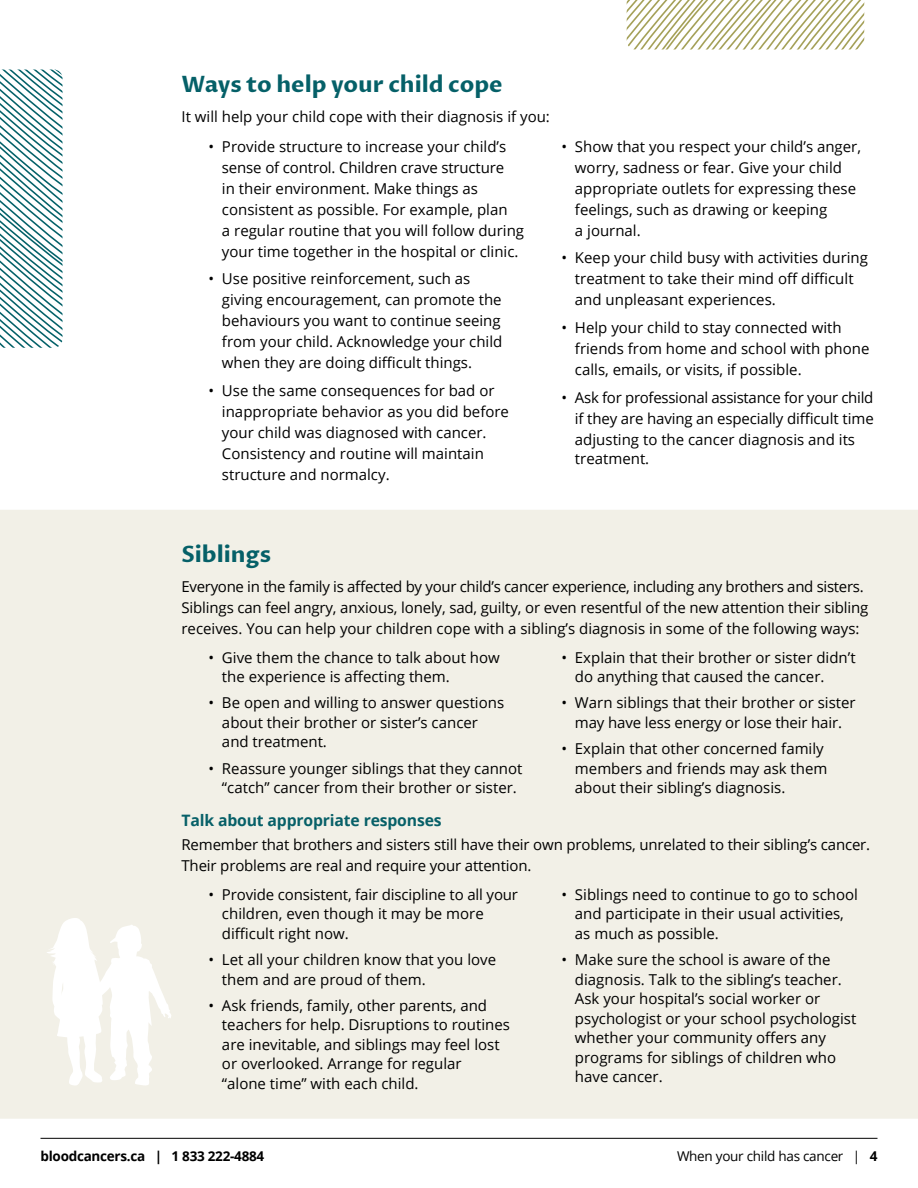
<style>
.page{position:relative;width:918px;height:1188px;background:#fff}
.page>*{position:absolute;margin:0;border:0;box-sizing:border-box;transform-origin:0 0}
.t1{font:700 22.5px "Proza Libre";color:#056068}
.t2{font:700 15.75px "Open Sans";letter-spacing:-.01em;color:#076068}
.t3{font:15px/21px "Open Sans";color:#000}
.t4{font:700 13.5px "Open Sans";letter-spacing:-.02em;color:#000}
.t5{font:13.5px "Open Sans";letter-spacing:-.02em;color:#000}
.s1{font-weight:700}
</style>
<div class="page">
<hr style="left:40px;top:1138px;width:838px;height:1px;background:#000">
<div style="left:0;top:510px;width:918px;height:609px;background:#f2f0e7"></div>
<svg style="left:47px;top:918px;width:125px;height:168px"></svg>
<svg style="left:0;top:70px;width:63px;height:278px"></svg>
<svg style="left:627px;top:0;width:238px;height:50px"></svg>
<h1 class="t1" style="left:181px;top:70px;width:323px">Ways to help your child cope</h1>
<p class="t3" style="left:181px;top:105px;width:370px">It will help your child cope with their diagnosis if you:</p>
<p class="t3" style="left:222px;top:135px;width:304px;text-indent:-13px">• Provide structure to increase your child’s sense of control. Children crave structure<br>in their environment. Make things as consistent as possible. For example, plan<br>a regular routine that you will follow during your time together in the hospital or clinic.</p>
<p class="t3" style="left:222px;top:268px;width:282px;text-indent:-14px">• Use positive reinforcement, such as giving encouragement, can promote the behaviours you want to continue seeing from your child. Acknowledge your child when they are doing difficult things.</p>
<p class="t3" style="left:222px;top:380px;width:289px;text-indent:-14px">• Use the same consequences for bad or inappropriate behavior as you did before your child was diagnosed with cancer.<br>Consistency and routine will maintain structure and normalcy.</p>
<p class="t3" style="left:575px;top:135px;width:288px;text-indent:-13px">• Show that you respect your child’s anger, worry, sadness or fear. Give your child appropriate outlets for expressing these feelings, such as drawing or keeping<br>a journal.</p>
<p class="t3" style="left:575px;top:247px;width:295px;text-indent:-14px">• Keep your child busy with activities during treatment to take their mind off difficult and unpleasant experiences.</p>
<p class="t3" style="left:575px;top:317px;width:296px;text-indent:-14px">• Help your child to stay connected with friends from home and school with phone calls, emails, or visits, if possible.</p>
<p class="t3" style="left:575px;top:386px;width:300px;text-align:justify;text-indent:-14px">• Ask for professional assistance for your child if they are having an especially difficult time adjusting to the cancer diagnosis and its</p>
<p class="t3" style="left:575px;top:448px;width:76px">treatment.</p>
<h1 class="t1" style="left:181px;top:540px;width:91px">Siblings</h1>
<p class="t3" style="left:181px;top:576px;width:688px">Everyone in the family is affected by your child’s cancer experience, including any brothers and sisters.<br>Siblings can feel angry, anxious, lonely, sad, guilty, or even resentful of the new attention their sibling receives. You can help your children cope with a sibling’s diagnosis in some of the following ways:</p>
<p class="t3" style="left:222px;top:647px;width:279px;line-height:19.5px;text-indent:-14px">• Give them the chance to talk about how the experience is affecting them.</p>
<p class="t3" style="left:222px;top:693px;width:284px;line-height:19.5px;text-indent:-14px">• Be open and willing to answer questions about their brother or sister’s cancer and treatment.</p>
<p class="t3" style="left:208px;top:758px;width:316px;line-height:19.5px;text-align:center">• Reassure younger siblings that they cannot “catch” cancer from their brother or sister.</p>
<p class="t3" style="left:575px;top:647px;width:282px;line-height:19.5px;text-indent:-14px">• Explain that their brother or sister didn’t do anything that caused the cancer.</p>
<p class="t3" style="left:561px;top:693px;width:296px;line-height:19.5px;text-align:center">• Warn siblings that their brother or sister may have less energy or lose their hair.</p>
<p class="t3" style="left:575px;top:739px;width:254px;line-height:19.5px;text-indent:-14px">• Explain that other concerned family members and friends may ask them about their sibling’s diagnosis.</p>
<p class="t2" style="left:181px;top:809px;width:262px">Talk about appropriate responses</p>
<p class="t3" style="left:181px;top:834px;width:690px">Remember that brothers and sisters still have their own problems, unrelated to their sibling’s cancer.<br>Their problems are real and require your attention.</p>
<p class="t3" style="left:222px;top:884px;width:298px;line-height:19.5px;text-indent:-13px">• Provide consistent, fair discipline to all your children, even though it may be more difficult right now.</p>
<p class="t3" style="left:222px;top:950px;width:276px;line-height:19.5px;text-indent:-14px">• Let all your children know that you love them and are proud of them.</p>
<p class="t3" style="left:222px;top:995px;width:290px;line-height:19.5px;text-indent:-14px">• Ask friends, family, other parents, and teachers for help. Disruptions to routines are inevitable, and siblings may feel lost or overlooked. Arrange for regular<br>“alone time” with each child.</p>
<p class="t3" style="left:575px;top:884px;width:285px;line-height:19.5px;text-indent:-14px">• Siblings need to continue to go to school and participate in their usual activities, as much as possible.</p>
<p class="t3" style="left:575px;top:950px;width:283px;line-height:19.5px;text-indent:-13px">• Make sure the school is aware of the diagnosis. Talk to the sibling’s teacher.<br>Ask your hospital’s social worker or psychologist or your school psychologist whether your community offers any programs for siblings of children who have cancer.</p>
<p class="t4" style="left:40px;top:1147px;width:225px">bloodcancers.ca | 1 833 222-4884</p>
<p class="t5" style="left:677px;top:1147px;width:202px">When your child has cancer | <span class="s1">4</span></p>
</div>
